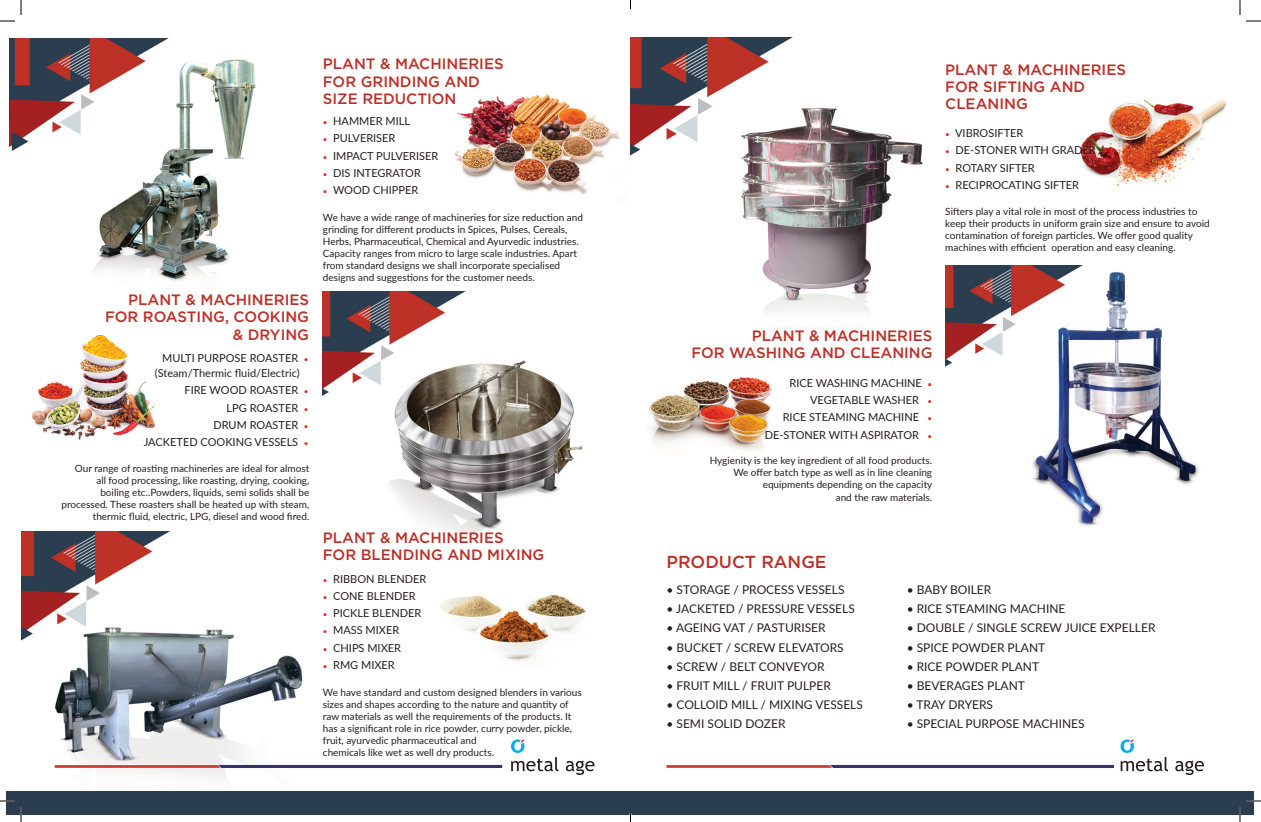
<style>
.page{position:relative;width:1261px;height:822px;background:#fff}
.page>*{position:absolute;margin:0;border:0;box-sizing:border-box;transform-origin:0 0}
.t1{font:500 17.4px "Gotham HTF";color:#bc2f27}
.t2{font:500 15px/17.2px "Gotham HTF";color:#bc2f27}
.t3{font:12px "Lato";color:#231f20}
.t4{font:11px "Lato";color:#231f20}
.t5{font:10px/12px "Lato";color:#231f20}
.s1{font-size:8px;color:#dc2d24}
</style>
<div class="page">
<img style="left:454px;top:94px;width:166px;height:101px">
<img style="left:1080px;top:99px;width:146px;height:87px">
<img style="left:31px;top:336px;width:124px;height:104px">
<img style="left:649px;top:377px;width:123px;height:74px">
<img style="left:440px;top:594px;width:147px;height:67px">
<img style="left:9px;top:38px;width:247px;height:243px">
<img style="left:630px;top:38px;width:293px;height:274px">
<img style="left:21px;top:531px;width:282px;height:248px">
<img style="left:323px;top:291px;width:259px;height:246px">
<img style="left:945px;top:266px;width:254px;height:260px">
<svg style="left:566px;top:760px;width:28px;height:15px"></svg>
<svg style="left:511px;top:739px;width:48px;height:32px"></svg>
<svg style="left:1175px;top:760px;width:29px;height:15px"></svg>
<svg style="left:1120px;top:739px;width:48px;height:32px"></svg>
<svg style="left:55px;top:765px;width:447px;height:3px"></svg>
<svg style="left:666px;top:765px;width:448px;height:3px"></svg>
<div style="left:7px;top:791px;width:1247px;height:24px;background:#2b3e50"></div>
<svg style="left:0;top:800px;width:15px;height:1px"></svg>
<svg style="left:1246px;top:800px;width:15px;height:1px"></svg>
<svg style="left:0;top:0;width:22px;height:22px"></svg>
<svg style="left:20px;top:807px;width:2px;height:15px"></svg>
<svg style="left:1239px;top:0;width:22px;height:22px"></svg>
<svg style="left:1239px;top:807px;width:2px;height:15px"></svg>
<p class="t2" style="left:323px;top:55px;width:182px">PLANT &amp; MACHINERIES</p>
<p class="t2" style="left:323px;top:72px;width:159px">FOR GRINDING AND<br>SIZE REDUCTION</p>
<p class="t4" style="left:323px;top:113px;width:89px"><span class="s1">•</span> HAMMER MILL</p>
<p class="t4" style="left:323px;top:130px;width:74px"><span class="s1">•</span> PULVERISER</p>
<p class="t4" style="left:323px;top:148px;width:117px"><span class="s1">•</span> IMPACT PULVERISER</p>
<p class="t4" style="left:323px;top:165px;width:100px"><span class="s1">•</span> DIS INTEGRATOR</p>
<p class="t4" style="left:323px;top:182px;width:97px"><span class="s1">•</span> WOOD CHIPPER</p>
<p class="t2" style="left:128px;top:291px;width:182px">PLANT &amp; MACHINERIES</p>
<p class="t2" style="left:105px;top:308px;width:205px;text-align:right">FOR ROASTING, COOKING &amp; DRYING</p>
<p class="t4" style="left:162px;top:350px;width:148px">MULTI PURPOSE ROASTER <span class="s1">•</span></p>
<p class="t4" style="left:155px;top:365px;width:146px">(Steam/Thermic fluid/Electric)</p>
<p class="t4" style="left:184px;top:382px;width:126px">FIRE WOOD ROASTER <span class="s1">•</span></p>
<p class="t4" style="left:227px;top:399px;width:83px">LPG ROASTER <span class="s1">•</span></p>
<p class="t4" style="left:213px;top:417px;width:97px">DRUM ROASTER <span class="s1">•</span></p>
<p class="t4" style="left:144px;top:434px;width:166px">JACKETED COOKING VESSELS <span class="s1">•</span></p>
<p class="t5" style="left:323px;top:211px;width:262px">We have a wide range of machineries for size reduction and grinding for different products in Spices, Pulses, Cereals,<br>Herbs, Pharmaceutical, Chemical and Ayurvedic industries.</p>
<p class="t5" style="left:323px;top:247px;width:256px">Capacity ranges from micro to large scale industries. Apart from standard designs we shall incorporate specialised designs and suggestions for the customer needs.</p>
<p class="t2" style="left:752px;top:326px;width:182px">PLANT &amp; MACHINERIES</p>
<p class="t2" style="left:691px;top:344px;width:243px">FOR WASHING AND CLEANING</p>
<p class="t4" style="left:789px;top:375px;width:144px">RICE WASHING MACHINE <span class="s1">•</span></p>
<p class="t4" style="left:810px;top:392px;width:124px">VEGETABLE WASHER <span class="s1">•</span></p>
<p class="t4" style="left:783px;top:409px;width:151px">RICE STEAMING MACHINE <span class="s1">•</span></p>
<p class="t4" style="left:765px;top:427px;width:169px">DE-STONER WITH ASPIRATOR <span class="s1">•</span></p>
<p class="t5" style="left:61px;top:462px;width:249px;text-align:right">Our range of roasting machineries are ideal for almost<br>all food processing, like roasting, drying, cooking,<br>boiling etc..Powders, liquids, semi solids shall be processed. These roasters shall be heated up with steam, thermic fluid, electric, LPG, diesel and wood fired.</p>
<p class="t5" style="left:710px;top:454px;width:224px;text-align:right">Hygienity is the key ingredient of all food products.<br>We offer batch type as well as in line cleaning equipments depending on the capacity<br>and the raw materials.</p>
<p class="t2" style="left:323px;top:528px;width:182px">PLANT &amp; MACHINERIES</p>
<p class="t2" style="left:323px;top:545px;width:223px">FOR BLENDING AND MIXING</p>
<p class="t1" style="left:666px;top:551px;width:162px">PRODUCT RANGE</p>
<p class="t2" style="left:945px;top:60px;width:182px">PLANT &amp; MACHINERIES</p>
<p class="t2" style="left:945px;top:77px;width:142px">FOR SIFTING AND<br>CLEANING</p>
<p class="t4" style="left:945px;top:125px;width:80px"><span class="s1">•</span> VIBROSIFTER</p>
<p class="t4" style="left:945px;top:143px;width:152px"><span class="s1">•</span> DE-STONER WITH GRADER</p>
<p class="t4" style="left:945px;top:160px;width:91px"><span class="s1">•</span> ROTARY SIFTER</p>
<p class="t4" style="left:945px;top:177px;width:135px"><span class="s1">•</span> RECIPROCATING SIFTER</p>
<p class="t5" style="left:945px;top:205px;width:266px">Sifters play a vital role in most of the process industries to keep their products in uniform grain size and ensure to avoid contamination of foreign particles. We offer good quality machines with efficient operation and easy cleaning.</p>
<p class="t4" style="left:323px;top:571px;width:105px"><span class="s1">•</span> RIBBON BLENDER</p>
<p class="t4" style="left:323px;top:588px;width:94px"><span class="s1">•</span> CONE BLENDER</p>
<p class="t4" style="left:323px;top:605px;width:100px"><span class="s1">•</span> PICKLE BLENDER</p>
<p class="t4" style="left:323px;top:622px;width:78px"><span class="s1">•</span> MASS MIXER</p>
<p class="t4" style="left:323px;top:639px;width:80px"><span class="s1">•</span> CHIPS MIXER</p>
<p class="t4" style="left:323px;top:657px;width:73px"><span class="s1">•</span> RMG MIXER</p>
<p class="t5" style="left:323px;top:685px;width:260px">We have standard and custom designed blenders in various sizes and shapes according to the nature and quantity of raw materials as well the requirements of the products. It has a significant role in rice powder, curry powder, pickle, fruit, ayurvedic pharmaceutical and<br>chemicals like wet as well dry products.</p>
<p class="t3" style="left:666px;top:581px;width:180px">• STORAGE / PROCESS VESSELS</p>
<p class="t3" style="left:666px;top:600px;width:190px">• JACKETED / PRESSURE VESSELS</p>
<p class="t3" style="left:666px;top:619px;width:161px">• AGEING VAT / PASTURISER</p>
<p class="t3" style="left:666px;top:638px;width:179px">• BUCKET / SCREW ELEVATORS</p>
<p class="t3" style="left:666px;top:657px;width:160px">• SCREW / BELT CONVEYOR</p>
<p class="t3" style="left:666px;top:677px;width:166px">• FRUIT MILL / FRUIT PULPER</p>
<p class="t3" style="left:666px;top:696px;width:198px">• COLLOID MILL / MIXING VESSELS</p>
<p class="t3" style="left:666px;top:715px;width:121px">• SEMI SOLID DOZER</p>
<p class="t3" style="left:907px;top:581px;width:86px">• BABY BOILER</p>
<p class="t3" style="left:907px;top:600px;width:160px">• RICE STEAMING MACHINE</p>
<p class="t3" style="left:907px;top:619px;width:250px">• DOUBLE / SINGLE SCREW JUICE EXPELLER</p>
<p class="t3" style="left:907px;top:638px;width:140px">• SPICE POWDER PLANT</p>
<p class="t3" style="left:907px;top:657px;width:134px">• RICE POWDER PLANT</p>
<p class="t3" style="left:907px;top:677px;width:120px">• BEVERAGES PLANT</p>
<p class="t3" style="left:907px;top:696px;width:88px">• TRAY DRYERS</p>
<p class="t3" style="left:907px;top:715px;width:179px">• SPECIAL PURPOSE MACHINES</p>
</div>
